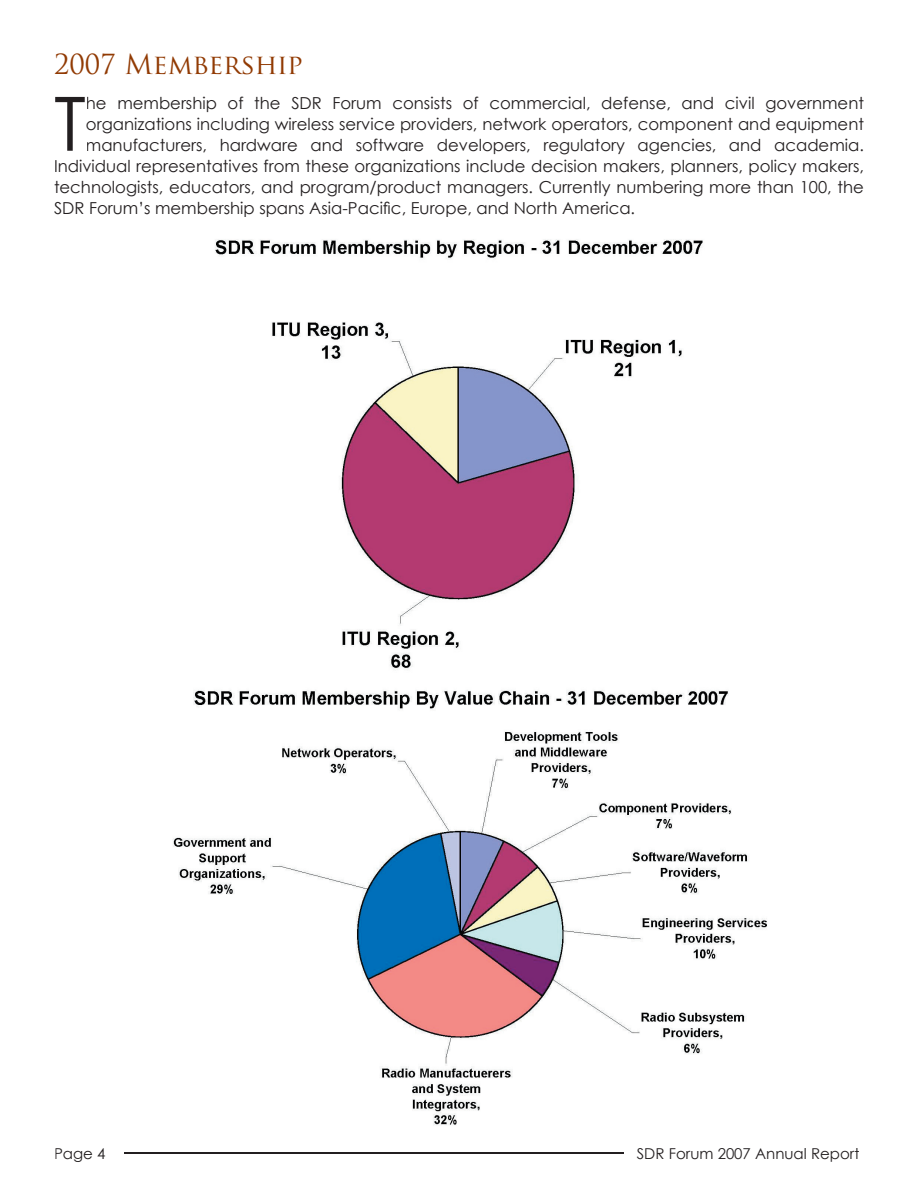
<style>
.page{position:relative;width:918px;height:1188px;background:#fff}
.page>*{position:absolute;margin:0;border:0;box-sizing:border-box;transform-origin:0 0}
.t1{font:75px "Century Gothic";color:#231f20}
.t2{font:27px "Trajan Pro";color:#913a03}
.t3{font:16.5px "Century Gothic";color:#231f20}
.t4{font:15px "Century Gothic";color:#231f20}
</style>
<div class="page">
<hr style="left:124px;top:1153px;width:500px;height:1px;background:#231f20">
<img style="left:173px;top:690px;width:594px;height:435px">
<img style="left:215px;top:239px;width:488px;height:431px">
<h2 class="t2" style="left:54px;top:47px;width:250px">2007 Membership</h2>
<h1 class="t1" style="left:54px;top:71px;width:33px">T</h1>
<p class="t3" style="left:86px;top:91px;width:780px">he membership of the SDR Forum consists of commercial, defense, and civil government</p>
<p class="t3" style="left:86px;top:112px;width:780px">organizations including wireless service providers, network operators, component and equipment</p>
<p class="t3" style="left:86px;top:133px;width:780px">manufacturers, hardware and software developers, regulatory agencies, and academia.</p>
<p class="t3" style="left:54px;top:154px;width:812px">Individual representatives from these organizations include decision makers, planners, policy makers,</p>
<p class="t3" style="left:54px;top:175px;width:811px">technologists, educators, and program/product managers. Currently numbering more than 100, the</p>
<p class="t3" style="left:54px;top:196px;width:583px">SDR Forum’s membership spans Asia-Pacific, Europe, and North America.</p>
<p class="t4" style="left:54px;top:1143px;width:53px">Page 4</p>
<p class="t4" style="left:637px;top:1143px;width:224px">SDR Forum 2007 Annual Report</p>
</div>
